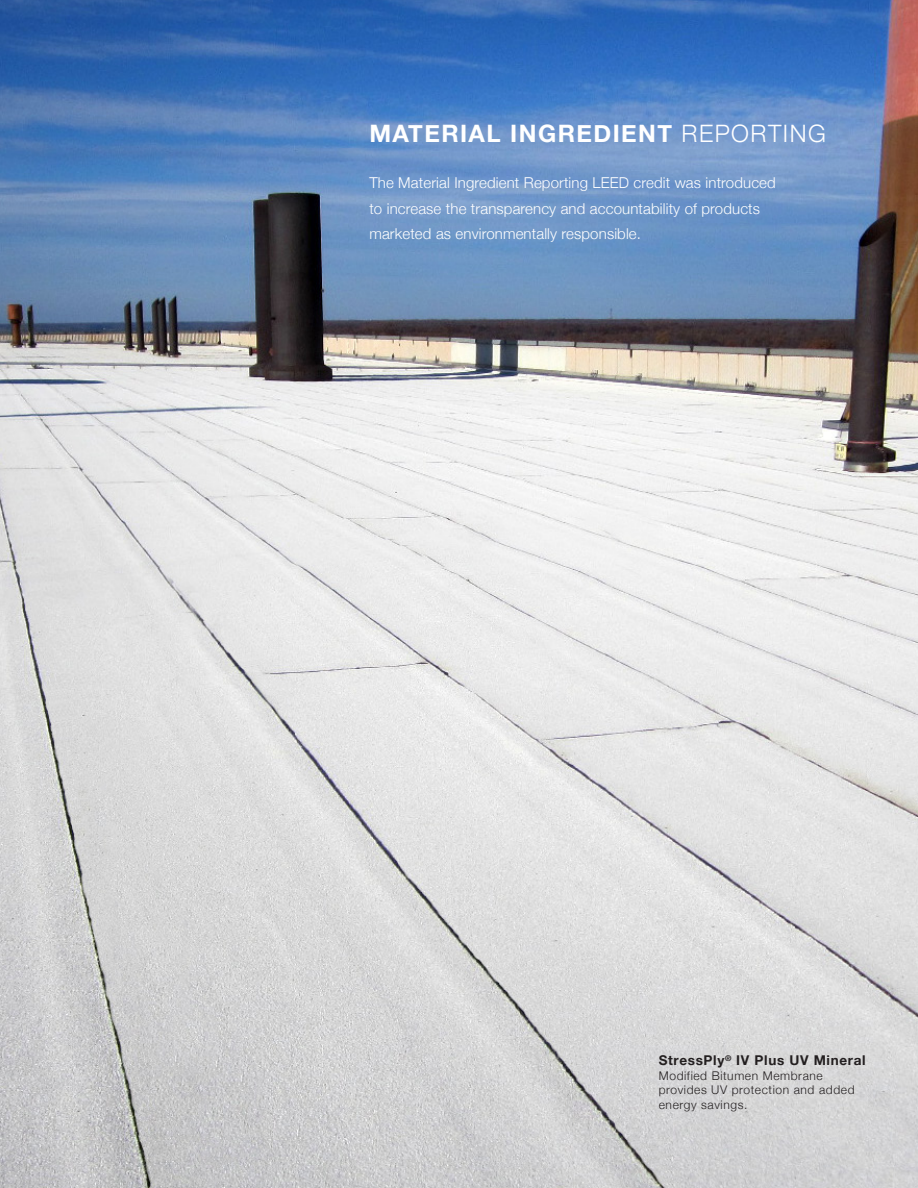
<style>
.page{position:relative;width:918px;height:1188px;background:#fff}
.page>*{position:absolute;margin:0;border:0;box-sizing:border-box;transform-origin:0 0}
.t1{font:700 24px "Helvetica Neue";letter-spacing:.06em;color:#fff}
.t2{font:300 15px "Helvetica Neue";letter-spacing:.01em;color:#fff}
.t3{font:700 13.5px "Helvetica Neue";letter-spacing:.05em;color:#231f20}
.t4{font:300 12px "Helvetica Neue";letter-spacing:.05em;color:#231f20}
.s1{font-weight:300}
</style>
<div class="page">
<img style="left:0;top:0;width:918px;height:1188px">
<p class="t1" style="left:369px;top:119px;width:458px">MATERIAL INGREDIENT <span class="s1">REPORTING</span></p>
<p class="t2" style="left:369px;top:174px;width:408px">The Material Ingredient Reporting LEED credit was introduced</p>
<p class="t2" style="left:369px;top:199px;width:392px">to increase the transparency and accountability of products</p>
<p class="t2" style="left:369px;top:225px;width:273px">marketed as environmentally responsible.</p>
<p class="t3" style="left:659px;top:1052px;width:208px">StressPly<sup>®</sup> IV Plus UV Mineral</p>
<p class="t4" style="left:659px;top:1068px;width:165px">Modified Bitumen Membrane</p>
<p class="t4" style="left:659px;top:1083px;width:197px">provides UV protection and added</p>
<p class="t4" style="left:659px;top:1097px;width:90px">energy savings.</p>
</div>
